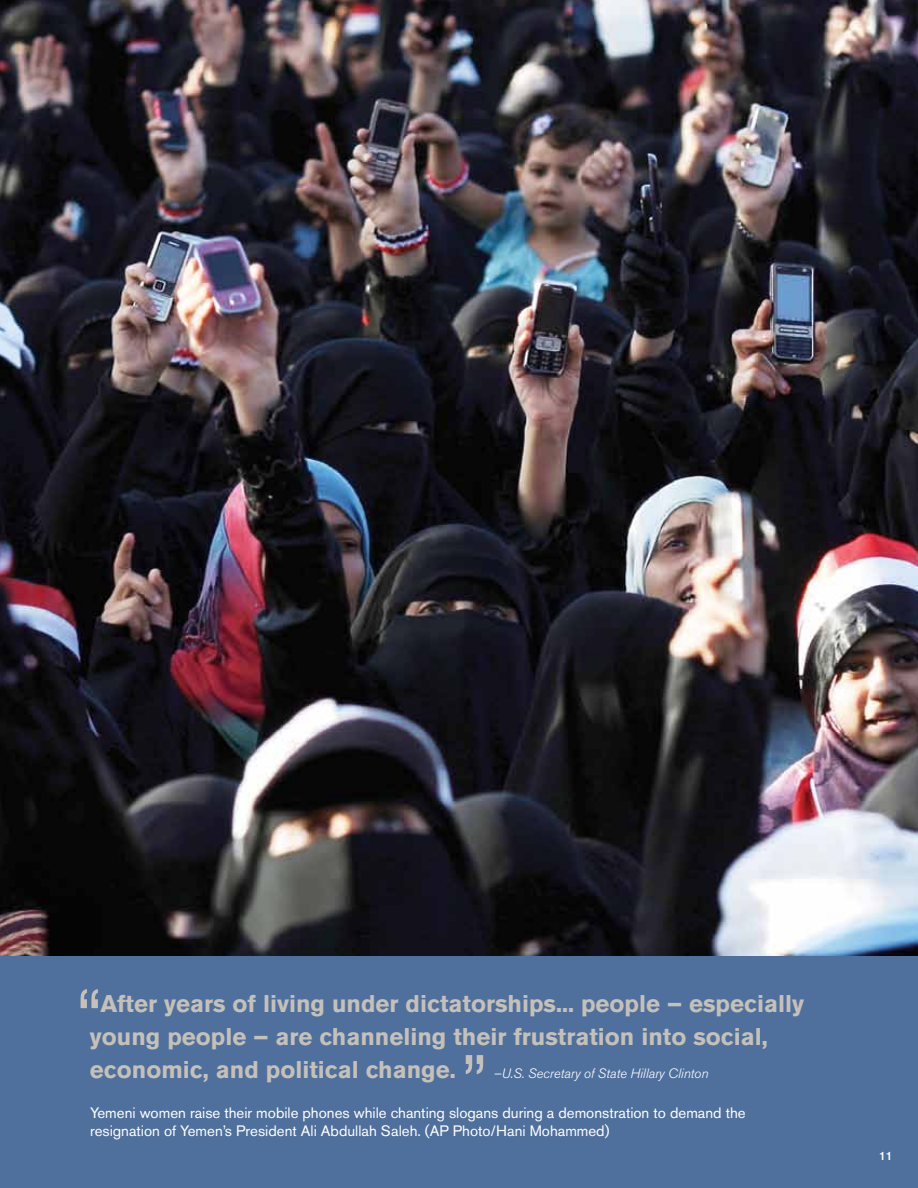
<style>
.page{position:relative;width:918px;height:1188px;background:#fff}
.page>*{position:absolute;margin:0;border:0;box-sizing:border-box;transform-origin:0 0}
.t1{font:condensed 75px "Akzidenz Grotesk BE";color:#c5c1b9}
.t2{font:700 24px/33px "Akzidenz Grotesk BE";color:#c5c1b9}
.t3{font:15px/18px "Akzidenz Grotesk BE";color:#fff}
.t4{font:italic 300 13.5px "Akzidenz Grotesk BE";color:#fff}
.t5{font:500 12px "Akzidenz Grotesk BE";color:#fff}
</style>
<div class="page">
<img style="left:0;top:0;width:918px;height:957px">
<div style="left:0;top:957px;width:918px;height:231px;background:#4f709c"></div>
<h1 class="t1" style="left:78px;top:974px;width:25px">“</h1>
<h2 class="t2" style="left:90px;top:987px;width:716px;text-indent:11px">After years of living under dictatorships... people – especially young people – are channeling their frustration into social, economic, and political change.</h2>
<h1 class="t1" style="left:463px;top:1040px;width:25px">”</h1>
<p class="t4" style="left:494px;top:1066px;width:216px">–U.S. Secretary of State Hillary Clinton</p>
<p class="t3" style="left:90px;top:1103px;width:657px">Yemeni women raise their mobile phones while chanting slogans during a demonstration to demand the resignation of Yemen’s President Ali Abdullah Saleh. (AP Photo/Hani Mohammed)</p>
<p class="t5" style="left:879px;top:1149px;width:15px">11</p>
</div>
